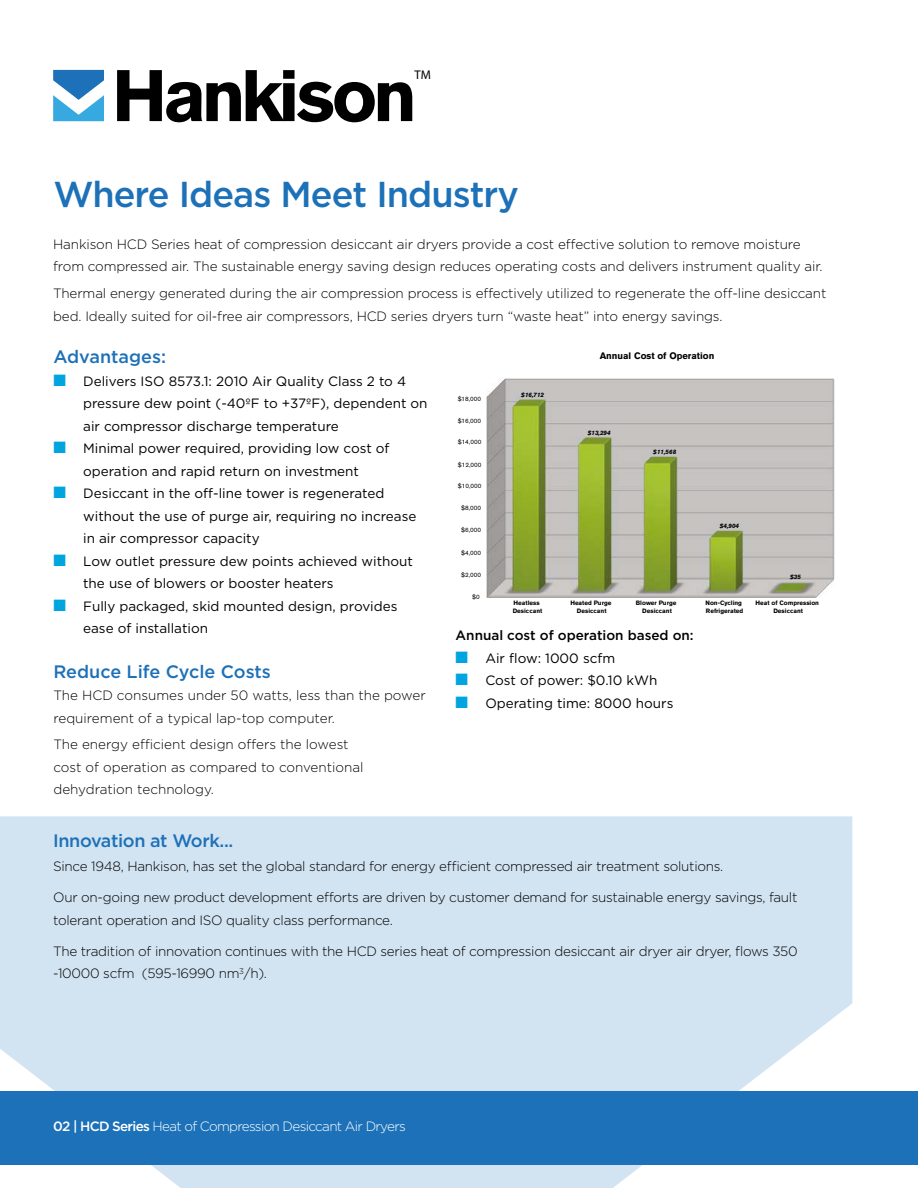
<style>
.page{position:relative;width:918px;height:1188px;background:#fff}
.page>*{position:absolute;margin:0;border:0;box-sizing:border-box;transform-origin:0 0}
.t1{font:500 36px "Gotham";letter-spacing:-.025em;color:#1d71b8}
.t2{font:500 18px "Gotham";letter-spacing:-.01em;color:#1d71b8}
.t3{font:300 13.5px/22.5px "Gotham";letter-spacing:-.015em;color:#000}
.t4{font:13.5px/22.5px "Gotham";color:#000}
.t5{font:300 13.5px "Gotham";letter-spacing:-.05em;color:#fff}
.t6{font:500 13.5px "Gotham";color:#000}
.t7{font:12.6px "Myriad Pro";color:#000}
.t8{font:700 9.3px "Akzidenz Grotesk BE";color:#000}
.t9{font:700 6.3px/7.5px "Akzidenz Grotesk BE";color:#000;text-align:center}
.t10{font:6.3px "Akzidenz Grotesk BE";color:#000}
.t11{font:italic 700 6.3px "Akzidenz Grotesk BE";color:#000}
.s1{color:#00a5df}
.s2{font-weight:500}
</style>
<div class="page">
<div style="left:0;top:816px;width:852px;height:372px;background:#d2e3f1"></div>
<svg style="left:53px;top:70px;width:51px;height:51px"></svg>
<svg style="left:117px;top:70px;width:295px;height:52px"></svg>
<div style="left:0;top:1091px;width:918px;height:73px;background:#1d71b8"></div>
<img style="left:487px;top:378px;width:348px;height:219px">
<p class="t7" style="left:415px;top:67px;width:18px">TM</p>
<h1 class="t1" style="left:53px;top:171px;width:467px">Where Ideas Meet Industry</h1>
<p class="t3" style="left:53px;top:233px;width:771px">Hankison HCD Series heat of compression desiccant air dryers provide a cost effective solution to remove moisture from compressed air. The sustainable energy saving design reduces operating costs and delivers instrument quality air.</p>
<p class="t3" style="left:53px;top:282px;width:775px">Thermal energy generated during the air compression process is effectively utilized to regenerate the off-line desiccant bed. Ideally suited for oil-free air compressors, HCD series dryers turn “waste heat” into energy savings.</p>
<h2 class="t2" style="left:53px;top:345px;width:114px">Advantages:</h2>
<p class="t4" style="left:83px;top:369px;width:346px;text-indent:-30px"><span class="s1">■</span> Delivers ISO 8573.1: 2010 Air Quality Class 2 to 4 pressure dew point (-40ºF to +37ºF), dependent on air compressor discharge temperature</p>
<p class="t4" style="left:53px;top:437px;width:338px;text-align:center"><span class="s1">■</span> Minimal power required, providing low cost of operation and rapid return on investment</p>
<p class="t4" style="left:83px;top:482px;width:335px;text-indent:-30px"><span class="s1">■</span> Desiccant in the off-line tower is regenerated without the use of purge air, requiring no increase in air compressor capacity</p>
<p class="t4" style="left:83px;top:549px;width:331px;text-indent:-30px"><span class="s1">■</span> Low outlet pressure dew points achieved without the use of blowers or booster heaters</p>
<p class="t4" style="left:83px;top:594px;width:316px;text-indent:-30px"><span class="s1">■</span> Fully packaged, skid mounted design, provides ease of installation</p>
<h2 class="t2" style="left:53px;top:660px;width:219px">Reduce Life Cycle Costs</h2>
<p class="t3" style="left:53px;top:684px;width:374px">The HCD consumes under 50 watts, less than the power requirement of a typical lap-top computer.</p>
<p class="t3" style="left:53px;top:733px;width:312px">The energy efficient design offers the lowest cost of operation as compared to conventional dehydration technology.</p>
<h2 class="t2" style="left:53px;top:829px;width:182px">Innovation at Work...</h2>
<p class="t3" style="left:53px;top:855px;width:672px">Since 1948, Hankison, has set the global standard for energy efficient compressed air treatment solutions.</p>
<p class="t3" style="left:53px;top:886px;width:746px">Our on-going new product development efforts are driven by customer demand for sustainable energy savings, fault tolerant operation and ISO quality class performance.</p>
<p class="t3" style="left:53px;top:939px;width:746px">The tradition of innovation continues with the HCD series heat of compression desiccant air dryer air dryer, flows 350 -10000 scfm (595-16990 nm<sup>3</sup>/h).</p>
<p class="t8" style="left:600px;top:350px;width:116px">Annual Cost of Operation</p>
<p class="t11" style="left:521px;top:391px;width:25px">$16,712</p>
<p class="t10" style="left:458px;top:395px;width:25px">$18,000</p>
<p class="t10" style="left:458px;top:417px;width:25px">$16,000</p>
<p class="t11" style="left:587px;top:429px;width:25px">$13,294</p>
<p class="t10" style="left:458px;top:438px;width:25px">$14,000</p>
<p class="t11" style="left:653px;top:448px;width:25px">$11,568</p>
<p class="t10" style="left:458px;top:461px;width:25px">$12,000</p>
<p class="t10" style="left:458px;top:482px;width:25px">$10,000</p>
<p class="t10" style="left:461px;top:504px;width:21px">$8,000</p>
<p class="t11" style="left:719px;top:522px;width:21px">$4,904</p>
<p class="t10" style="left:461px;top:526px;width:21px">$6,000</p>
<p class="t10" style="left:461px;top:549px;width:21px">$4,000</p>
<p class="t10" style="left:461px;top:571px;width:21px">$2,000</p>
<p class="t11" style="left:790px;top:573px;width:13px">$35</p>
<p class="t10" style="left:472px;top:593px;width:9px">$0</p>
<p class="t9" style="left:705px;top:600px;width:39px;text-align:left">Non-Cycling<br>Refrigerated</p>
<p class="t9" style="left:756px;top:600px;width:65px">Heat of Compression<br>Desiccant</p>
<p class="t9" style="left:513px;top:600px;width:31px;text-align:left">Heatless<br>Desiccant</p>
<p class="t9" style="left:570px;top:600px;width:43px">Heated Purge<br>Desiccant</p>
<p class="t9" style="left:636px;top:600px;width:42px">Blower Purge<br>Desiccant</p>
<p class="t6" style="left:456px;top:626px;width:240px">Annual cost of operation based on:</p>
<p class="t4" style="left:456px;top:646px;width:161px"><span class="s1">■</span> Air flow: 1000 scfm</p>
<p class="t4" style="left:456px;top:669px;width:203px"><span class="s1">■</span> Cost of power: $0.10 kWh</p>
<p class="t4" style="left:456px;top:691px;width:219px"><span class="s1">■</span> Operating time: 8000 hours</p>
<p class="t5" style="left:53px;top:1118px;width:354px"><span class="s2">02 | HCD Series</span> Heat of Compression Desiccant Air Dryers</p>
</div>
